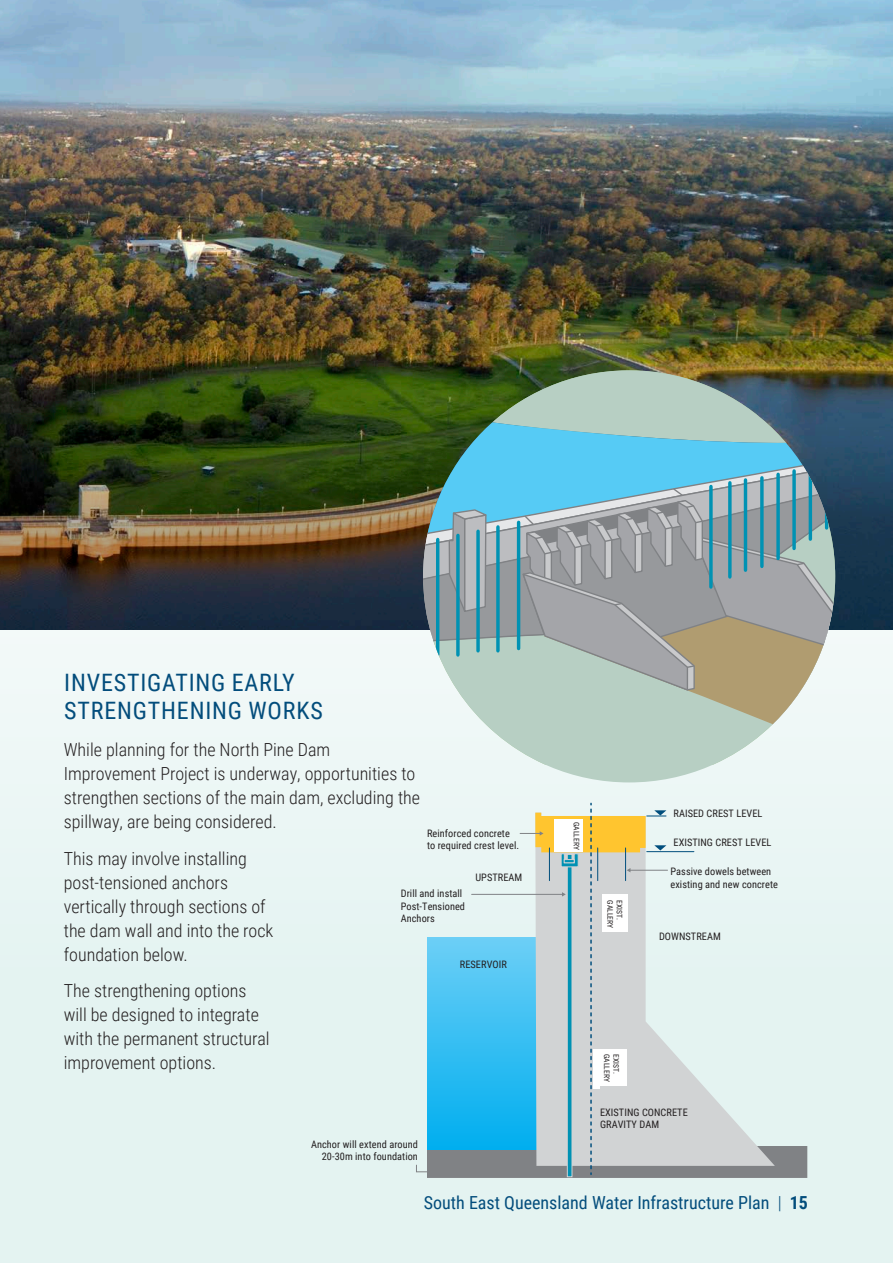
<style>
.page{position:relative;width:893px;height:1263px;background:#fff}
.page>*{position:absolute;margin:0;border:0;box-sizing:border-box;transform-origin:0 0}
.Sub_Heading_1{font:24px/28.5px "Roboto Condensed";letter-spacing:.035em;color:#034d7c}
.t1{font:300 18px/24px "Roboto Condensed";color:#231f20}
.t2{font:18px "Roboto Condensed";color:#034d7c}
.t3{font:10.35px/12.3px "Roboto Condensed";letter-spacing:.005em;color:#231f20}
.t4{font:7.65px "Roboto Condensed";letter-spacing:.005em;color:#231f20}
.s1{font-weight:300}
.s2{font-weight:700}
</style>
<div class="page">
<div style="left:0;top:359px;width:893px;height:904px;background:linear-gradient(to right,#e8f4f3,#e6f4f2)"></div>
<img style="left:0;top:0;width:893px;height:350px">
<img style="left:0;top:350px;width:893px;height:279px">
<div style="left:427px;top:1146px;width:380px;height:32px;background:#808285"></div>
<svg style="left:666px;top:813px;width:109px;height:353px;background:#e1edec"></svg>
<div style="left:567px;top:862px;width:5px;height:315px;background:#0091b3"></div>
<div style="left:567px;top:862px;width:5px;height:315px;border:1px solid #d1d3d4"></div>
<hr style="left:630px;top:870px;width:37px;height:1px;background:#808285">
<hr style="left:647px;top:851px;width:47px;height:1px;background:#004e7d">
<svg style="left:416px;top:803px;width:250px;height:371px;background:#abd2db"></svg>
<svg style="left:543px;top:758px;width:292px;height:24px;background:#d4e4de"></svg>
<svg style="left:423px;top:370px;width:412px;height:45px;background:#70876e"></svg>
<svg style="left:758px;top:414px;width:77px;height:1px"></svg>
<svg style="left:423px;top:415px;width:412px;height:29px;background:#7aa9a8"></svg>
<svg style="left:423px;top:444px;width:412px;height:314px;background:#55b4d1"></svg>
<svg style="left:423px;top:462px;width:412px;height:295px;background:#a8cacb"></svg>
<svg style="left:448px;top:508px;width:40px;height:110px;background:#a3acb1"></svg>
<svg style="left:521px;top:487px;width:314px;height:205px;background:#a4aaa7"></svg>
<svg style="left:811px;top:462px;width:12px;height:10px"></svg>
<hr style="left:436px;top:539px;width:3px;height:116px;background:#0092b3">
<svg style="left:456px;top:535px;width:4px;height:120px"></svg>
<svg style="left:476px;top:531px;width:4px;height:120px"></svg>
<svg style="left:496px;top:527px;width:4px;height:124px"></svg>
<hr style="left:517px;top:522px;width:3px;height:126px;background:#0092b3">
<hr style="left:833px;top:426px;width:2px;height:29px;background:#0092b3">
<hr style="left:820px;top:424px;width:3px;height:26px;background:#0092b3">
<hr style="left:806px;top:422px;width:4px;height:25px;background:#325270">
<hr style="left:793px;top:420px;width:4px;height:25px;background:#385674">
<hr style="left:825px;top:465px;width:3px;height:63px;background:#0092b3">
<hr style="left:809px;top:469px;width:3px;height:70px;background:#0092b3">
<svg style="left:792px;top:471px;width:4px;height:77px"></svg>
<svg style="left:776px;top:474px;width:4px;height:84px"></svg>
<svg style="left:760px;top:478px;width:4px;height:88px"></svg>
<hr style="left:744px;top:480px;width:3px;height:90px;background:#0092b3">
<svg style="left:728px;top:483px;width:4px;height:94px"></svg>
<svg style="left:709px;top:486px;width:4px;height:101px"></svg>
<p class="Sub_Heading_1" style="left:64px;top:667px;width:260px">INVESTIGATING EARLY<br>STRENGTHENING WORKS</p>
<p class="t1" style="left:64px;top:737px;width:358px">While planning for the North Pine Dam Improvement Project is underway, opportunities to strengthen sections of the main dam, excluding the spillway, are being considered.</p>
<p class="t1" style="left:64px;top:846px;width:211px">This may involve installing post-tensioned anchors vertically through sections of the dam wall and into the rock foundation below.</p>
<p class="t1" style="left:64px;top:978px;width:207px">The strengthening options will be designed to integrate with the permanent structural improvement options.</p>
<p class="t3" style="left:427px;top:827px;width:94px">Reinforced concrete to required crest level.</p>
<p class="t3" style="left:475px;top:870px;width:48px">UPSTREAM</p>
<p class="t3" style="left:401px;top:887px;width:66px">Drill and install<br>Post-Tensioned<br>Anchors</p>
<p class="t3" style="left:460px;top:958px;width:49px">RESERVOIR</p>
<p class="t3" style="left:311px;top:1138px;width:108px;text-align:right">Anchor will extend around<br>20-30m into foundation</p>
<p class="t4" style="left:582px;top:821px;width:30px;rotate:90deg">GALLERY</p>
<p class="t4" style="left:616px;top:900px;width:30px;rotate:90deg">GALLERY</p>
<p class="t4" style="left:625px;top:900px;width:21px;rotate:90deg">EXIST.</p>
<p class="t3" style="left:673px;top:806px;width:90px">RAISED CREST LEVEL</p>
<p class="t3" style="left:673px;top:836px;width:99px">EXISTING CREST LEVEL</p>
<p class="t3" style="left:670px;top:865px;width:109px">Passive dowels between existing and new concrete</p>
<p class="t3" style="left:659px;top:929px;width:63px">DOWNSTREAM</p>
<p class="t4" style="left:612px;top:1054px;width:30px;rotate:90deg">GALLERY</p>
<p class="t4" style="left:621px;top:1054px;width:21px;rotate:90deg">EXIST.</p>
<p class="t3" style="left:600px;top:1106px;width:89px">EXISTING CONCRETE<br>GRAVITY DAM</p>
<p class="t2" style="left:424px;top:1190px;width:386px">South East Queensland Water Infrastructure Plan <span class="s1">|</span> <span class="s2">15</span></p>
</div>
